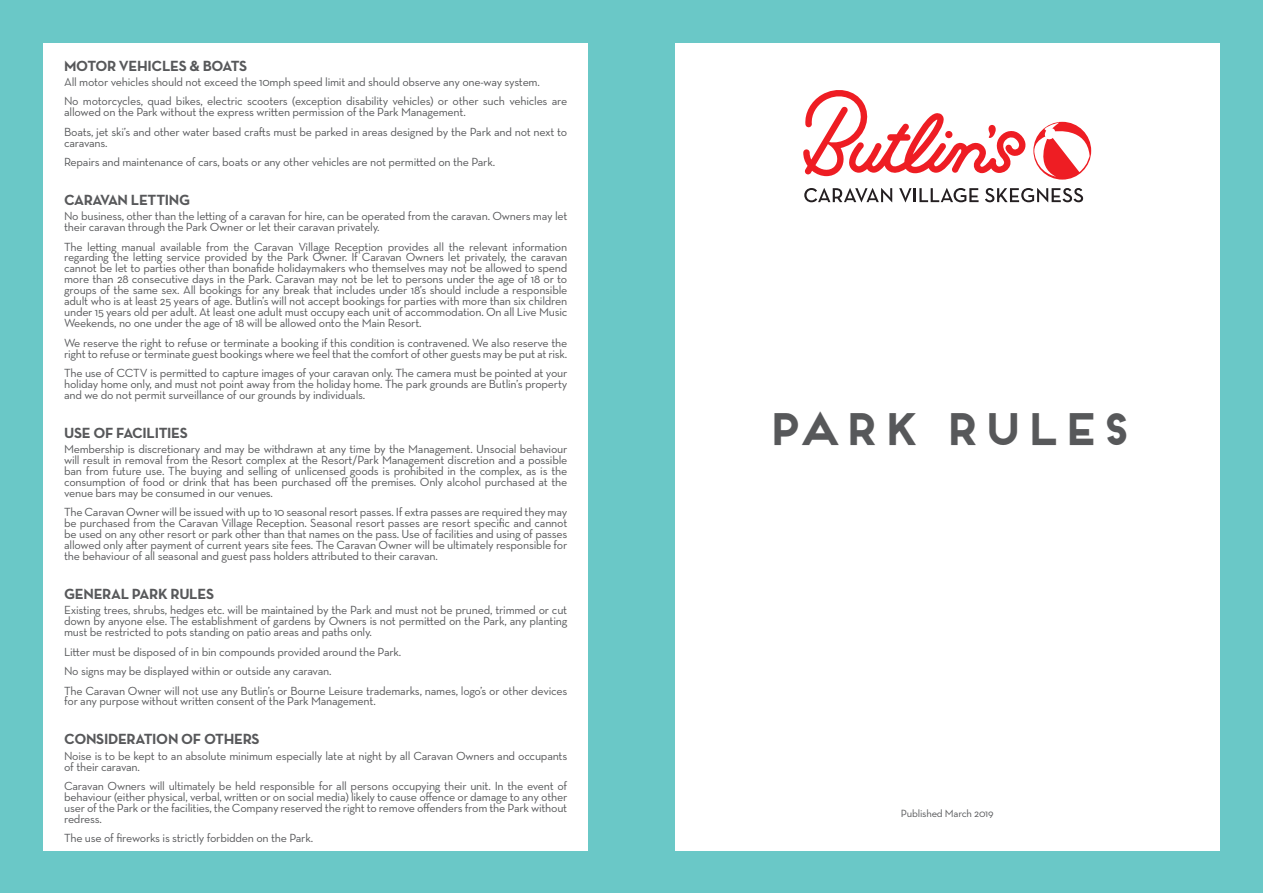
<style>
.page{position:relative;width:1263px;height:893px;background:#6ac8c7}
.page>*{position:absolute;margin:0;border:0;box-sizing:border-box;transform-origin:0 0}
.t1{font:700 42.6px "Frontage";letter-spacing:-.05em;color:#57585a}
.t2{font:700 15px "Neutraface Text";letter-spacing:-.02em;color:#57585a}
.t3{font:12px/10.9px "Neutraface Text";letter-spacing:-.02em;color:#57585a}
.t4{font:10.65px "Neutraface Text";letter-spacing:-.02em;color:#57585a}
</style>
<div class="page">
<div style="left:44px;top:43px;width:544px;height:807px;background:#fff"></div>
<div style="left:675px;top:43px;width:544px;height:807px;background:#fff"></div>
<svg style="left:804px;top:188px;width:88px;height:14px"></svg>
<svg style="left:899px;top:188px;width:79px;height:14px"></svg>
<svg style="left:985px;top:188px;width:98px;height:14px"></svg>
<svg style="left:1033px;top:122px;width:58px;height:58px"></svg>
<svg style="left:803px;top:90px;width:286px;height:87px"></svg>
<p class="t2" style="left:64px;top:56px;width:185px">MOTOR VEHICLES &amp; BOATS</p>
<p class="t3" style="left:64px;top:76px;width:477px">All motor vehicles should not exceed the 10mph speed limit and should observe any one-way system.</p>
<p class="t3" style="left:64px;top:95px;width:505px">No motorcycles, quad bikes, electric scooters (exception disability vehicles) or other such vehicles are allowed on the Park without the express written permission of the Park Management.</p>
<p class="t3" style="left:64px;top:126px;width:505px">Boats, jet ski’s and other water based crafts must be parked in areas designed by the Park and not next to caravans.</p>
<p class="t3" style="left:64px;top:156px;width:433px">Repairs and maintenance of cars, boats or any other vehicles are not permitted on the Park.</p>
<p class="t2" style="left:64px;top:190px;width:128px">CARAVAN LETTING</p>
<p class="t3" style="left:64px;top:210px;width:505px">No business, other than the letting of a caravan for hire, can be operated from the caravan. Owners may let their caravan through the Park Owner or let their caravan privately.</p>
<p class="t3" style="left:64px;top:241px;width:505px;text-align:justify">The letting manual available from the Caravan Village Reception provides all the relevant information regarding the letting service provided by the Park Owner. If Caravan Owners let privately, the caravan cannot be let to parties other than bonafide holidaymakers who themselves may not be allowed to spend more than 28 consecutive days in the Park. Caravan may not be let to persons under the age of 18 or to groups of the same sex. All bookings for any break that includes under 18’s should include a responsible adult who is at least 25 years of age. Butlin’s will not accept bookings for parties with more than six children under 15 years old per adult. At least one adult must occupy each unit of accommodation. On all Live Music Weekends, no one under the age of 18 will be allowed onto the Main Resort.</p>
<p class="t3" style="left:64px;top:337px;width:505px">We reserve the right to refuse or terminate a booking if this condition is contravened. We also reserve the right to refuse or terminate guest bookings where we feel that the comfort of other guests may be put at risk.</p>
<p class="t3" style="left:64px;top:367px;width:505px;text-align:justify">The use of CCTV is permitted to capture images of your caravan only. The camera must be pointed at your holiday home only, and must not point away from the holiday home. The park grounds are Butlin’s property and we do not permit surveillance of our grounds by individuals.</p>
<p class="t2" style="left:64px;top:423px;width:125px">USE OF FACILITIES</p>
<p class="t3" style="left:64px;top:443px;width:505px;text-align:justify">Membership is discretionary and may be withdrawn at any time by the Management. Unsocial behaviour will result in removal from the Resort complex at the Resort/Park Management discretion and a possible ban from future use. The buying and selling of unlicensed goods is prohibited in the complex, as is the consumption of food or drink that has been purchased off the premises. Only alcohol purchased at the venue bars may be consumed in our venues.</p>
<p class="t3" style="left:64px;top:507px;width:505px;text-align:justify">The Caravan Owner will be issued with up to 10 seasonal resort passes. If extra passes are required they may be purchased from the Caravan Village Reception. Seasonal resort passes are resort specific and cannot be used on any other resort or park other than that names on the pass. Use of facilities and using of passes allowed only after payment of current years site fees. The Caravan Owner will be ultimately responsible for the behaviour of all seasonal and guest pass holders attributed to their caravan.</p>
<p class="t2" style="left:64px;top:584px;width:152px">GENERAL PARK RULES</p>
<p class="t3" style="left:64px;top:604px;width:505px;text-align:justify">Existing trees, shrubs, hedges etc. will be maintained by the Park and must not be pruned, trimmed or cut down by anyone else. The establishment of gardens by Owners is not permitted on the Park, any planting must be restricted to pots standing on patio areas and paths only.</p>
<p class="t3" style="left:64px;top:646px;width:339px">Litter must be disposed of in bin compounds provided around the Park.</p>
<p class="t3" style="left:64px;top:665px;width:269px">No signs may be displayed within or outside any caravan.</p>
<p class="t3" style="left:64px;top:685px;width:505px">The Caravan Owner will not use any Butlin’s or Bourne Leisure trademarks, names, logo’s or other devices for any purpose without written consent of the Park Management.</p>
<p class="t2" style="left:64px;top:730px;width:197px">CONSIDERATION OF OTHERS</p>
<p class="t3" style="left:64px;top:750px;width:505px">Noise is to be kept to an absolute minimum especially late at night by all Caravan Owners and occupants of their caravan.</p>
<p class="t3" style="left:64px;top:780px;width:505px;text-align:justify">Caravan Owners will ultimately be held responsible for all persons occupying their unit. In the event of behaviour (either physical, verbal, written or on social media) likely to cause offence or damage to any other user of the Park or the facilities, the Company reserved the right to remove offenders from the Park without redress.</p>
<p class="t3" style="left:64px;top:833px;width:251px">The use of fireworks is strictly forbidden on the Park.</p>
<p class="t1" style="left:763px;top:403px;width:369px">PARK RULES</p>
<p class="t4" style="left:901px;top:807px;width:94px">Published March 2019</p>
</div>
